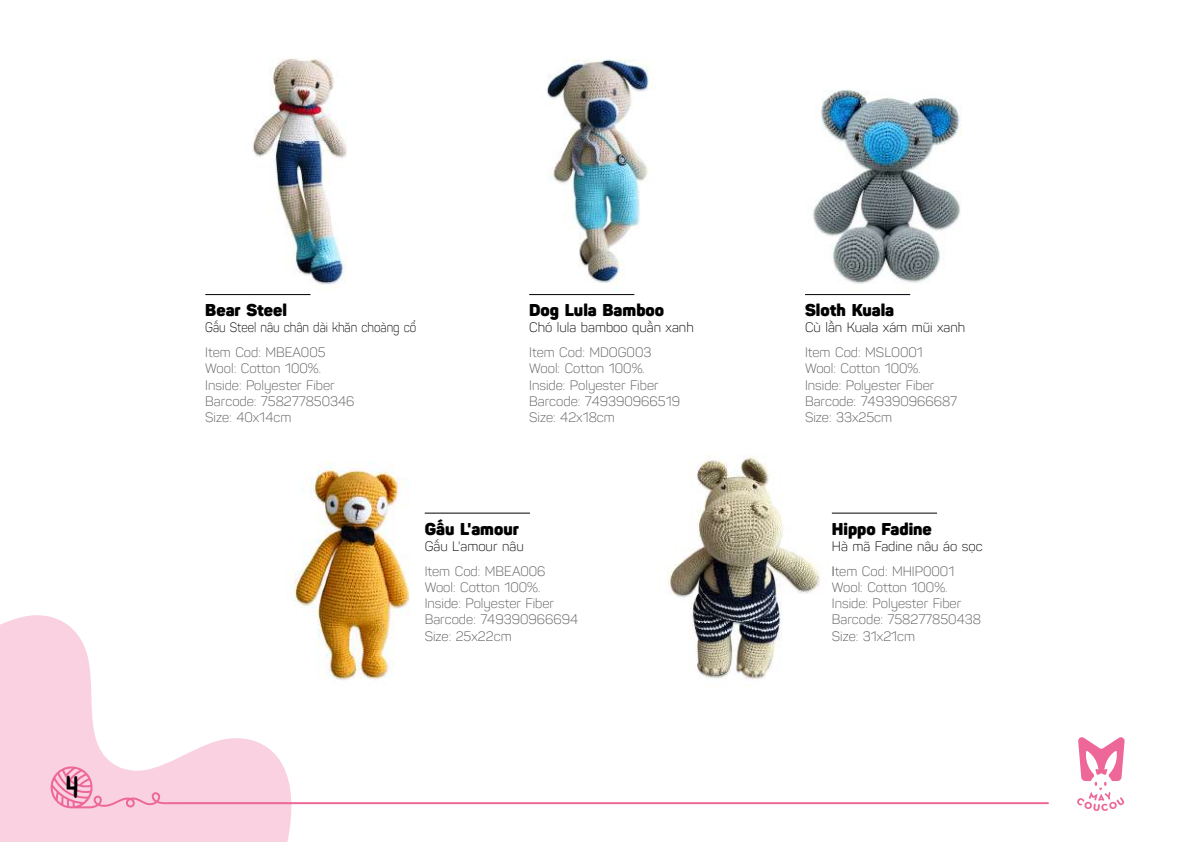
<style>
.page{position:relative;width:1191px;height:842px;background:#fff}
.page>*{position:absolute;margin:0;border:0;box-sizing:border-box;transform-origin:0 0}
.t1{font:34px "i Ciel Stabile";color:#000}
.t2{font:900 16.8px "i Ciel Panton";color:#000}
.t3{font:300 13.6px/16.2px "i Ciel Panton";color:#59595b}
.t4{font:300 13.6px/24.6px "i Ciel Panton";color:#000}
.t5{font:300 13.6px "i Ciel Panton";color:#000;scale:.89 1}
.s1{color:#59595b}
</style>
<div class="page">
<svg style="left:0;top:615px;width:291px;height:227px;fill:#f9d1e0"></svg>
<svg style="left:50px;top:765px;width:999px;height:43px"></svg>
<svg style="left:1077px;top:737px;width:47px;height:74px"></svg>
<img style="left:205px;top:59px;width:142px;height:237px">
<img style="left:529px;top:59px;width:122px;height:237px">
<img style="left:194px;top:462px;width:312px;height:266px">
<img style="left:668px;top:455px;width:212px;height:225px">
<hr style="left:425px;top:513px;width:105px;height:1px;background:#000">
<hr style="left:832px;top:513px;width:105px;height:1px;background:#000">
<img style="left:805px;top:90px;width:157px;height:206px">
<hr style="left:205px;top:294px;width:105px;height:1px;background:#000">
<hr style="left:529px;top:294px;width:105px;height:1px;background:#000">
<hr style="left:805px;top:294px;width:105px;height:1px;background:#000">
<h1 class="t1" style="left:65px;top:771px;width:16px">4</h1>
<p class="t2" style="left:205px;top:297px;width:83px">Bear Steel</p>
<p class="t5" style="left:205px;top:318px;width:239px">Gấu Steel nâu chân dài khăn choàng cổ</p>
<p class="t3" style="left:205px;top:344px;width:151px">Item Cod: MBEA005<br>Wool: Cotton 100%.<br>Inside: Polyester Fiber<br>Barcode: 758277850346<br>Size: 40x14cm</p>
<p class="t2" style="left:529px;top:297px;width:137px">Dog Lula Bamboo</p>
<p class="t4" style="left:529px;top:315px;width:166px">Chó lula bamboo quần xanh</p>
<p class="t3" style="left:529px;top:344px;width:152px">Item Cod: MDOG003<br>Wool: Cotton 100%.<br>Inside: Polyester Fiber<br>Barcode: 749390966519<br>Size: 42x18cm</p>
<p class="t2" style="left:425px;top:516px;width:96px">Gấu L'amour</p>
<p class="t4" style="left:425px;top:533px;width:100px">Gấu L'amour nâu</p>
<p class="t3" style="left:425px;top:562px;width:155px">Item Cod: MBEA006<br>Wool: Cotton 100%.<br>Inside: Polyester Fiber<br>Barcode: 749390966694<br>Size: 25x22cm</p>
<p class="t2" style="left:805px;top:297px;width:91px">Sloth Kuala</p>
<p class="t4" style="left:805px;top:315px;width:162px">Cù lần Kuala xám mũi xanh</p>
<p class="t3" style="left:805px;top:344px;width:154px">Item Cod: MSLO001<br>Wool: Cotton 100%.<br>Inside: Polyester Fiber<br>Barcode: 749390966687<br>Size: 33x25cm</p>
<p class="t2" style="left:832px;top:516px;width:102px">Hippo Fadine</p>
<p class="t4" style="left:832px;top:533px;width:152px">Hà mã Fadine nâu áo sọc<br>I<span class="s1">tem Cod: MHIP0001</span></p>
<p class="t3" style="left:832px;top:578px;width:151px">Wool: Cotton 100%.<br>Inside: Polyester Fiber<br>Barcode: 758277850438<br>Size: 31x21cm</p>
</div>
